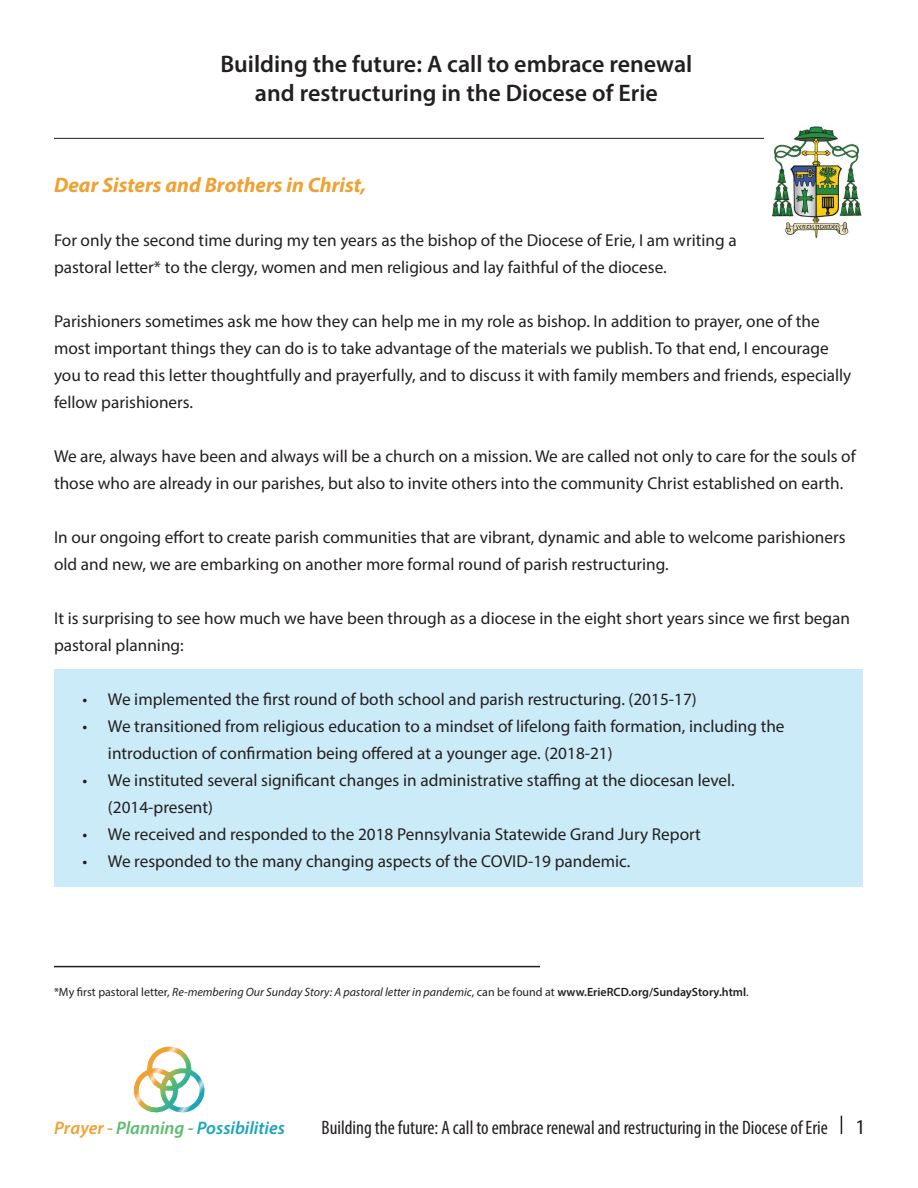
<style>
.page{position:relative;width:918px;height:1188px;background:#fff}
.page>*{position:absolute;margin:0;border:0;box-sizing:border-box;transform-origin:0 0}
.t1{font:600 24px/28.8px "Myriad Pro";color:#231f20;text-align:center}
.t2{font:italic 700 21px "Myriad Pro";color:#efa133}
.t3{font:21px "Myriad Pro";color:#231f20}
.t4{font:condensed 19.5px "Myriad Pro";color:#231f20}
.t5{font:italic 600 18.15px "Myriad Pro";color:#1aa5ba}
.t6{font:17.25px/27px "Myriad Pro";color:#231f20}
.t7{font:italic 12px "Myriad Pro";color:#231f20}
.s1{font-style:normal}
.s2{font-weight:600;font-style:normal}
.s3{color:#efa133}
.s4{color:#5abc69}
</style>
<div class="page">
<div style="left:54px;top:669px;width:809px;height:218px;background:#caebf7"></div>
<hr style="left:54px;top:138px;width:710px;height:1px;background:#231f20">
<img style="left:771px;top:126px;width:91px;height:112px">
<svg style="left:133px;top:1046px;width:72px;height:67px"></svg>
<svg style="left:841px;top:1116px;width:1px;height:18px"></svg>
<hr style="left:54px;top:966px;width:486px;height:1px;background:#231f20">
<h1 class="t1" style="left:220px;top:49px;width:473px">Building the future: A call to embrace renewal and restructuring in the Diocese of Erie</h1>
<p class="t2" style="left:54px;top:172px;width:314px">Dear Sisters and Brothers in Christ,</p>
<p class="t6" style="left:54px;top:227px;width:684px">For only the second time during my ten years as the bishop of the Diocese of Erie, I am writing a pastoral letter* to the clergy, women and men religious and lay faithful of the diocese.</p>
<p class="t6" style="left:54px;top:308px;width:799px">Parishioners sometimes ask me how they can help me in my role as bishop. In addition to prayer, one of the most important things they can do is to take advantage of the materials we publish. To that end, I encourage you to read this letter thoughtfully and prayerfully, and to discuss it with family members and friends, especially fellow parishioners.</p>
<p class="t6" style="left:54px;top:443px;width:803px">We are, always have been and always will be a church on a mission. We are called not only to care for the souls of those who are already in our parishes, but also to invite others into the community Christ established on earth.</p>
<p class="t6" style="left:54px;top:524px;width:793px">In our ongoing effort to create parish communities that are vibrant, dynamic and able to welcome parishioners old and new, we are embarking on another more formal round of parish restructuring.</p>
<p class="t6" style="left:54px;top:605px;width:798px">It is surprising to see how much we have been through as a diocese in the eight short years since we first began pastoral planning:</p>
<p class="t6" style="left:82px;top:686px;width:616px">• We implemented the first round of both school and parish restructuring. (2015-17)</p>
<p class="t6" style="left:108px;top:713px;width:678px;text-indent:-26px">• We transitioned from religious education to a mindset of lifelong faith formation, including the introduction of confirmation being offered at a younger age. (2018-21)</p>
<p class="t6" style="left:108px;top:767px;width:628px;text-indent:-26px">• We instituted several significant changes in administrative staffing at the diocesan level. (2014-present)</p>
<p class="t6" style="left:82px;top:821px;width:620px">• We received and responded to the 2018 Pennsylvania Statewide Grand Jury Report</p>
<p class="t6" style="left:82px;top:848px;width:549px">• We responded to the many changing aspects of the COVID-19 pandemic.</p>
<p class="t7" style="left:54px;top:985px;width:696px"><span class="s1">*My first pastoral letter,</span> Re-membering Our Sunday Story: A pastoral letter in pandemic<span class="s1">, can be found at</span> <span class="s2">www.ErieRCD.org/SundayStory.html</span><span class="s1">.</span></p>
<p class="t5" style="left:54px;top:1116px;width:232px"><span class="s3">Prayer -</span> <span class="s4">Planning -</span> Possibilities</p>
<p class="t4" style="left:322px;top:1115px;width:508px">Building the future: A call to embrace renewal and restructuring in the Diocese of Erie</p>
<p class="t3" style="left:855px;top:1114px;width:12px">1</p>
</div>
